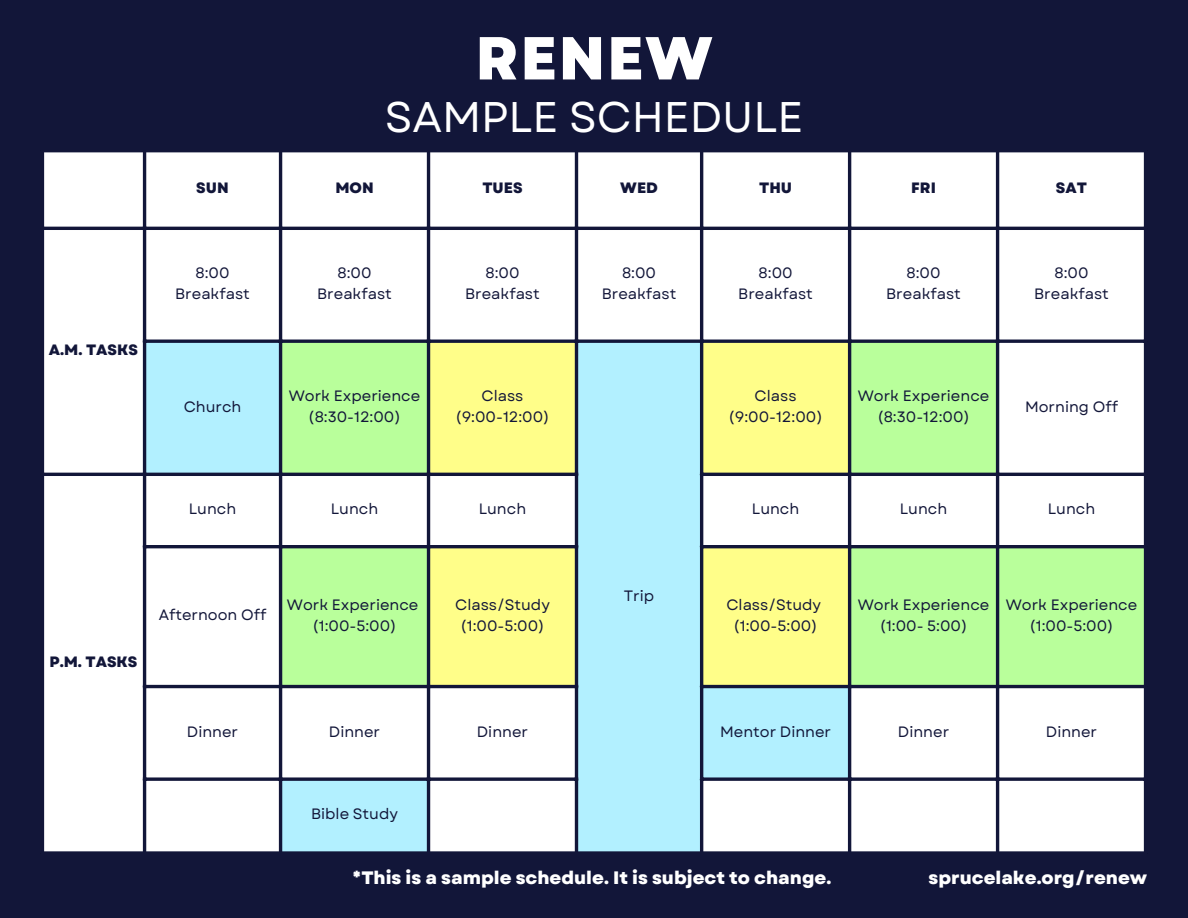
<style>
.page{position:relative;width:1188px;height:918px;background:#121639}
.page>*{position:absolute;margin:0;border:0;box-sizing:border-box;transform-origin:0 0}
.t1{font:800 60.45px "Garet";letter-spacing:.02em;color:#fff}
.t2{font:42.75px "Garet";color:#fff}
.t3{font:800 18px "Garet";color:#fff}
.t4{font:15px/20.2px "Garet";color:#121639;text-align:center}
.t5{font:800 15px "Garet";color:#121639}
</style>
<div class="page">
<div style="left:44px;top:152px;width:1100px;height:699px;background:#fff"></div>
<svg style="left:146px;top:343px;width:702px;height:508px;background:#def5fc"></svg>
<svg style="left:282px;top:343px;width:862px;height:342px;background:#cffdbb"></svg>
<svg style="left:430px;top:343px;width:418px;height:344px;background:#e6f8bc"></svg>
<hr style="left:143px;top:152px;width:3px;height:699px;background:#121639">
<hr style="left:279px;top:152px;width:3px;height:699px;background:#121639">
<hr style="left:427px;top:152px;width:3px;height:699px;background:#121639">
<hr style="left:575px;top:152px;width:3px;height:699px;background:#121639">
<hr style="left:700px;top:152px;width:3px;height:699px;background:#121639">
<hr style="left:848px;top:152px;width:3px;height:699px;background:#121639">
<hr style="left:996px;top:152px;width:3px;height:699px;background:#121639">
<hr style="left:41px;top:227px;width:1106px;height:3px;background:#121639">
<hr style="left:143px;top:340px;width:1004px;height:3px;background:#121639">
<hr style="left:41px;top:473px;width:537px;height:3px;background:#121639">
<hr style="left:700px;top:473px;width:447px;height:3px;background:#121639">
<hr style="left:143px;top:545px;width:435px;height:3px;background:#121639">
<hr style="left:700px;top:545px;width:447px;height:3px;background:#121639">
<hr style="left:143px;top:685px;width:435px;height:3px;background:#121639">
<hr style="left:700px;top:685px;width:447px;height:3px;background:#121639">
<svg style="left:146px;top:777px;width:429px;height:4px"></svg>
<svg style="left:703px;top:777px;width:441px;height:4px"></svg>
<svg style="left:44px;top:851px;width:1100px;height:1px"></svg>
<p class="t5" style="left:49px;top:339px;width:91px">A.M. TASKS</p>
<h1 class="t1" style="left:475px;top:15px;width:239px">RENEW</h1>
<h2 class="t2" style="left:385px;top:86px;width:420px">SAMPLE SCHEDULE</h2>
<p class="t5" style="left:196px;top:177px;width:34px">SUN</p>
<p class="t5" style="left:335px;top:177px;width:40px">MON</p>
<p class="t5" style="left:482px;top:177px;width:42px">TUES</p>
<p class="t5" style="left:620px;top:177px;width:39px">WED</p>
<p class="t5" style="left:759px;top:177px;width:35px">THU</p>
<p class="t5" style="left:911px;top:177px;width:26px">FRI</p>
<p class="t5" style="left:1056px;top:177px;width:33px">SAT</p>
<p class="t4" style="left:175px;top:263px;width:76px">8:00<br>Breakfast</p>
<p class="t4" style="left:317px;top:263px;width:76px">8:00<br>Breakfast</p>
<p class="t4" style="left:465px;top:263px;width:76px">8:00<br>Breakfast</p>
<p class="t4" style="left:602px;top:263px;width:76px">8:00<br>Breakfast</p>
<p class="t4" style="left:738px;top:263px;width:76px">8:00<br>Breakfast</p>
<p class="t4" style="left:886px;top:263px;width:76px">8:00<br>Breakfast</p>
<p class="t4" style="left:1034px;top:263px;width:76px">8:00<br>Breakfast</p>
<p class="t4" style="left:184px;top:396px;width:59px">Church</p>
<p class="t4" style="left:289px;top:386px;width:133px">Work Experience (8:30-12:00)</p>
<p class="t4" style="left:455px;top:386px;width:96px">Class (9:00-12:00)</p>
<p class="t4" style="left:729px;top:386px;width:96px">Class (9:00-12:00)</p>
<p class="t4" style="left:858px;top:386px;width:133px">Work Experience (8:30-12:00)</p>
<p class="t4" style="left:1025px;top:396px;width:94px">Morning Off</p>
<p class="t4" style="left:189px;top:499px;width:49px">Lunch</p>
<p class="t4" style="left:331px;top:499px;width:49px">Lunch</p>
<p class="t4" style="left:479px;top:499px;width:49px">Lunch</p>
<p class="t4" style="left:752px;top:499px;width:49px">Lunch</p>
<p class="t4" style="left:900px;top:499px;width:49px">Lunch</p>
<p class="t4" style="left:1048px;top:499px;width:49px">Lunch</p>
<p class="t5" style="left:49px;top:651px;width:90px">P.M. TASKS</p>
<p class="t4" style="left:624px;top:585px;width:32px">Trip</p>
<p class="t4" style="left:159px;top:605px;width:109px">Afternoon Off</p>
<p class="t4" style="left:287px;top:595px;width:133px">Work Experience (1:00-5:00)</p>
<p class="t4" style="left:455px;top:595px;width:96px">Class/Study (1:00-5:00)</p>
<p class="t4" style="left:726px;top:595px;width:96px">Class/Study (1:00-5:00)</p>
<p class="t4" style="left:858px;top:595px;width:133px">Work Experience (1:00- 5:00)</p>
<p class="t4" style="left:1006px;top:595px;width:133px">Work Experience (1:00-5:00)</p>
<p class="t4" style="left:187px;top:721px;width:53px">Dinner</p>
<p class="t4" style="left:329px;top:721px;width:53px">Dinner</p>
<p class="t4" style="left:477px;top:721px;width:53px">Dinner</p>
<p class="t4" style="left:720px;top:721px;width:113px">Mentor Dinner</p>
<p class="t4" style="left:898px;top:721px;width:53px">Dinner</p>
<p class="t4" style="left:1046px;top:721px;width:53px">Dinner</p>
<p class="t4" style="left:311px;top:804px;width:88px">Bible Study</p>
<p class="t3" style="left:353px;top:865px;width:480px">*This is a sample schedule. It is subject to change.</p>
<p class="t3" style="left:928px;top:865px;width:220px">sprucelake.org/renew</p>
</div>
